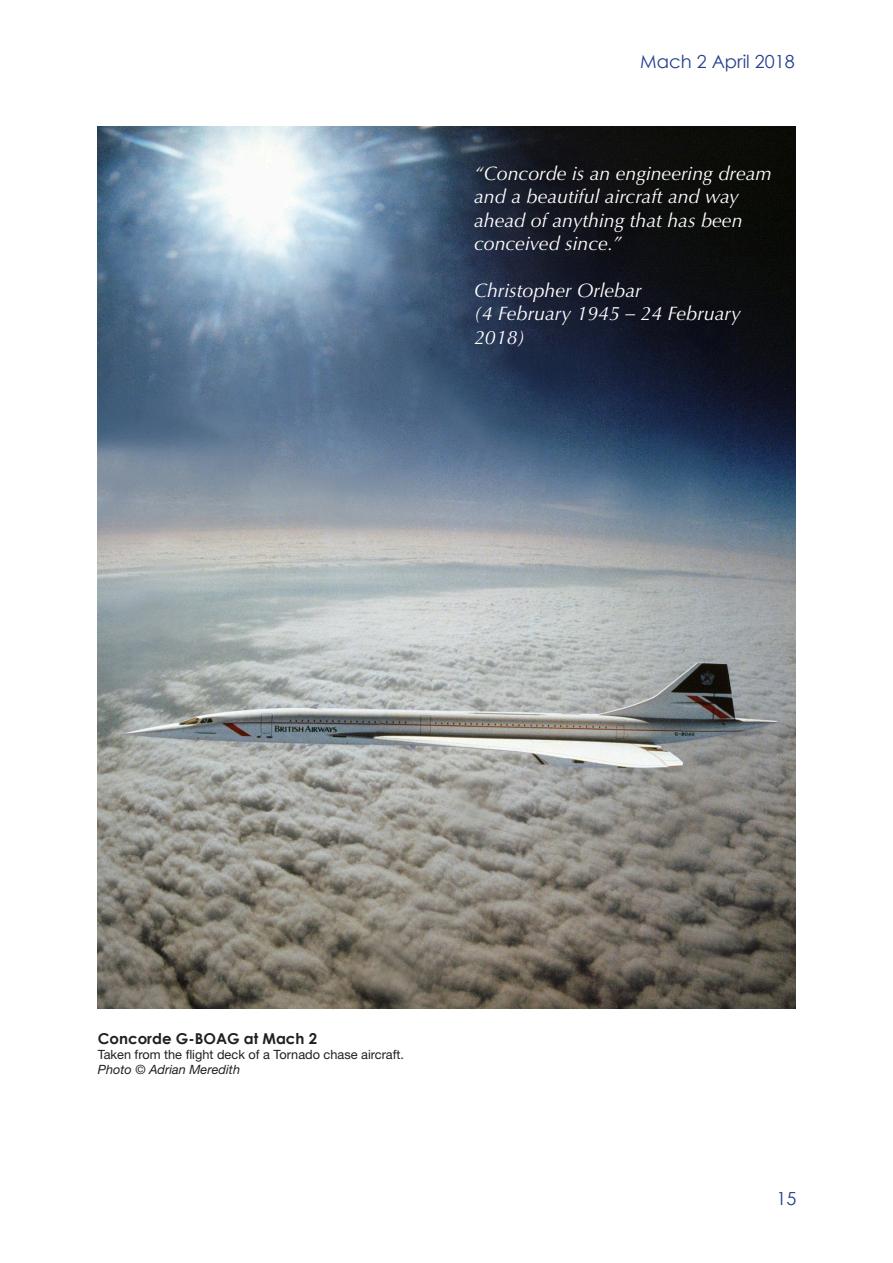
<style>
.page{position:relative;width:893px;height:1263px;background:#fff}
.page>*{position:absolute;margin:0;border:0;box-sizing:border-box;transform-origin:0 0}
.Body_text_intro{font:italic 19.5px/23.4px "Optima";color:#fff}
.t1{font:18px "Century Gothic";color:#253f8e}
.Caption_head{font:700 15px "Century Gothic";color:#231f20}
.Caption_text{font:12.75px "Helvetica Neue";color:#231f20}
.Photo_source_text{font:italic 12.75px "Helvetica Neue";color:#231f20}
</style>
<div class="page">
<img style="left:98px;top:126px;width:697px;height:882px">
<p class="t1" style="left:640px;top:50px;width:156px">Mach 2 April 2018</p>
<p class="Body_text_intro" style="left:474px;top:162px;width:299px">“Concorde is an engineering dream and a beautiful aircraft and way ahead of anything that has been conceived since.”</p>
<p class="Body_text_intro" style="left:474px;top:279px;width:268px">Christopher Orlebar<br>(4 February 1945 – 24 February<br>2018)</p>
<p class="Caption_head" style="left:98px;top:1029px;width:221px">Concorde G-BOAG at Mach 2</p>
<p class="Caption_text" style="left:98px;top:1047px;width:308px">Taken from the flight deck of a Tornado chase aircraft.</p>
<p class="Photo_source_text" style="left:98px;top:1062px;width:144px">Photo © Adrian Meredith</p>
<p class="t1" style="left:777px;top:1188px;width:21px">15</p>
</div>
